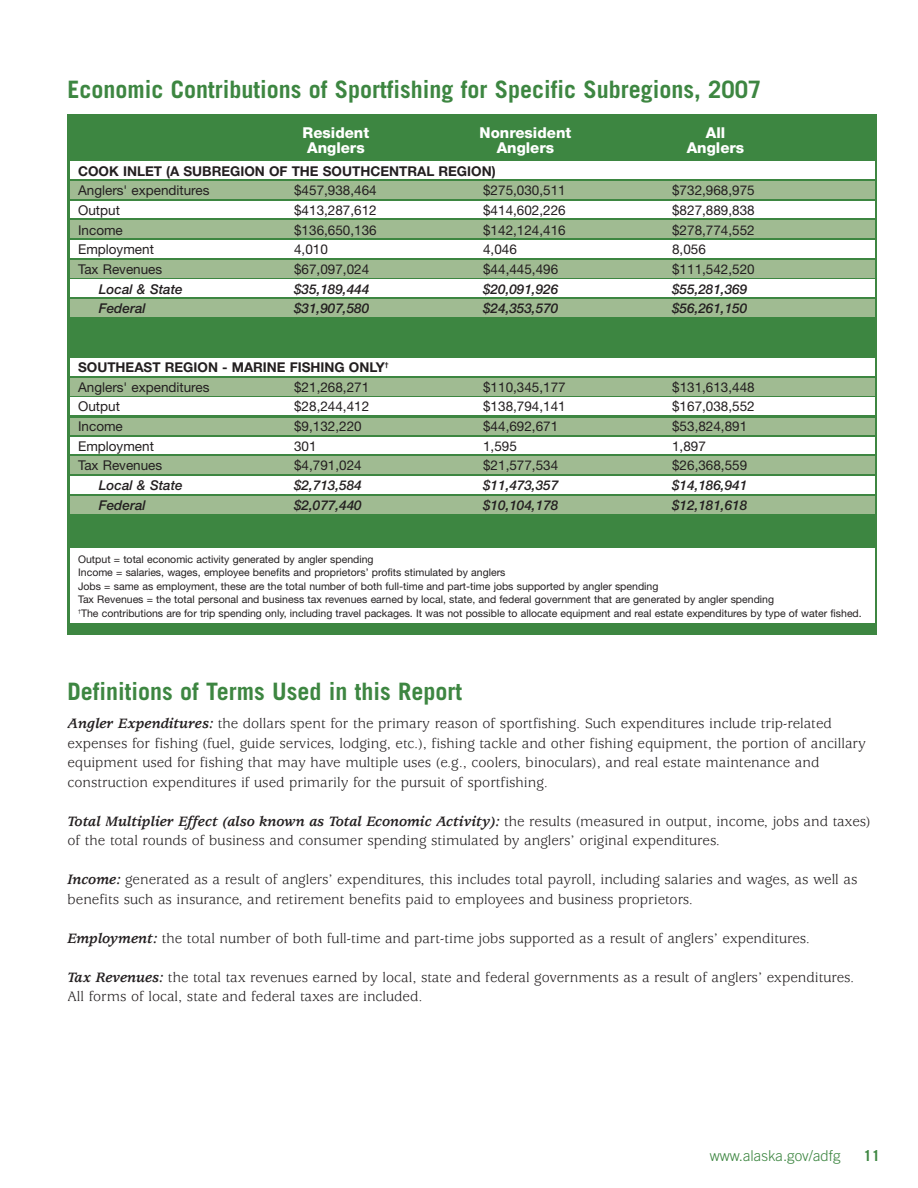
<style>
.page{position:relative;width:918px;height:1188px;background:#fff}
.page>*{position:absolute;margin:0;border:0;box-sizing:border-box;transform-origin:0 0}
.t1{font:700 24px "Trade Gothic";color:#3d8641}
.t2{font:15px/19.5px "Usherwood";color:#231f20}
.t3{font:800 15px "Helvetica Neue";color:#fff}
.t4{font:300 15px "Trade Gothic";color:#3d8641}
.t5{font:700 15px "Trade Gothic";color:#3d8641}
.t6{font:13.5px "Helvetica Neue";color:#231f20}
.t7{font:italic 500 13.5px "Helvetica Neue";color:#231f20}
.t8{font:700 13.5px/19.6px "Helvetica Neue";color:#231f20}
.t9{font:10.5px/13.5px "Helvetica Neue";color:#231f20}
.s1{font-weight:400}
.s2{font-weight:700;font-style:italic}
</style>
<div class="page">
<div style="left:68px;top:115px;width:810px;height:520px;background:#3d8641"></div>
<div style="left:70px;top:548px;width:805px;height:75px;background:#fff"></div>
<div style="left:70px;top:162px;width:805px;height:17px;background:#fff"></div>
<div style="left:70px;top:181px;width:805px;height:17px;background:#a0bb92"></div>
<div style="left:70px;top:201px;width:805px;height:17px;background:#fff"></div>
<div style="left:70px;top:221px;width:805px;height:17px;background:#a0bb92"></div>
<div style="left:70px;top:241px;width:805px;height:17px;background:#fff"></div>
<div style="left:70px;top:260px;width:805px;height:17px;background:#a0bb92"></div>
<div style="left:70px;top:280px;width:805px;height:17px;background:#fff"></div>
<div style="left:70px;top:300px;width:805px;height:17px;background:#a0bb92"></div>
<div style="left:70px;top:359px;width:805px;height:17px;background:#fff"></div>
<div style="left:70px;top:378px;width:805px;height:17px;background:#a0bb92"></div>
<div style="left:70px;top:398px;width:805px;height:17px;background:#fff"></div>
<div style="left:70px;top:418px;width:805px;height:17px;background:#a0bb92"></div>
<div style="left:70px;top:437px;width:805px;height:17px;background:#fff"></div>
<div style="left:70px;top:457px;width:805px;height:17px;background:#a0bb92"></div>
<div style="left:70px;top:477px;width:805px;height:17px;background:#fff"></div>
<div style="left:70px;top:496px;width:805px;height:17px;background:#a0bb92"></div>
<h1 class="t1" style="left:68px;top:81px;width:695px">Economic Contributions of Sportfishing for Specific Subregions, 2007</h1>
<p class="t3" style="left:303px;top:127px;width:68px">Resident</p>
<p class="t3" style="left:480px;top:127px;width:93px">Nonresident</p>
<p class="t3" style="left:706px;top:127px;width:21px">All</p>
<p class="t3" style="left:307px;top:142px;width:59px">Anglers</p>
<p class="t3" style="left:497px;top:142px;width:59px">Anglers</p>
<p class="t3" style="left:687px;top:142px;width:59px">Anglers</p>
<p class="t8" style="left:78px;top:162px;width:419px">COOK INLET (A SUBREGION OF THE SOUTHCENTRAL REGION)</p>
<p class="t6" style="left:78px;top:186px;width:133px">Anglers' expenditures</p>
<p class="t6" style="left:294px;top:186px;width:84px">$457,938,464</p>
<p class="t6" style="left:483px;top:186px;width:84px">$275,030,511</p>
<p class="t6" style="left:672px;top:186px;width:84px">$732,968,975</p>
<p class="t6" style="left:78px;top:205px;width:43px">Output</p>
<p class="t6" style="left:294px;top:205px;width:84px">$413,287,612</p>
<p class="t6" style="left:483px;top:205px;width:84px">$414,602,226</p>
<p class="t6" style="left:672px;top:205px;width:84px">$827,889,838</p>
<p class="t6" style="left:78px;top:225px;width:46px">Income</p>
<p class="t6" style="left:294px;top:225px;width:84px">$136,650,136</p>
<p class="t6" style="left:483px;top:225px;width:84px">$142,124,416</p>
<p class="t6" style="left:672px;top:225px;width:84px">$278,774,552</p>
<p class="t6" style="left:78px;top:245px;width:77px">Employment</p>
<p class="t6" style="left:294px;top:245px;width:35px">4,010</p>
<p class="t6" style="left:483px;top:245px;width:35px">4,046</p>
<p class="t6" style="left:672px;top:245px;width:35px">8,056</p>
<p class="t6" style="left:78px;top:264px;width:86px">Tax Revenues</p>
<p class="t6" style="left:294px;top:264px;width:77px">$67,097,024</p>
<p class="t6" style="left:483px;top:264px;width:77px">$44,445,496</p>
<p class="t6" style="left:672px;top:264px;width:84px">$111,542,520</p>
<p class="t7" style="left:99px;top:284px;width:86px">Local &amp; State</p>
<p class="t7" style="left:294px;top:284px;width:77px">$35,189,444</p>
<p class="t7" style="left:483px;top:284px;width:77px">$20,091,926</p>
<p class="t7" style="left:672px;top:284px;width:77px">$55,281,369</p>
<p class="t7" style="left:99px;top:304px;width:49px">Federal</p>
<p class="t7" style="left:294px;top:304px;width:77px">$31,907,580</p>
<p class="t7" style="left:483px;top:304px;width:77px">$24,353,570</p>
<p class="t7" style="left:672px;top:304px;width:77px">$56,261,150</p>
<p class="t8" style="left:78px;top:359px;width:312px">SOUTHEAST REGION - MARINE FISHING ONLY<sup>†<br></sup><span class="s1">Anglers' expenditures</span></p>
<p class="t6" style="left:294px;top:382px;width:77px">$21,268,271</p>
<p class="t6" style="left:483px;top:382px;width:84px">$110,345,177</p>
<p class="t6" style="left:672px;top:382px;width:84px">$131,613,448</p>
<p class="t6" style="left:78px;top:402px;width:43px">Output</p>
<p class="t6" style="left:294px;top:402px;width:77px">$28,244,412</p>
<p class="t6" style="left:483px;top:402px;width:84px">$138,794,141</p>
<p class="t6" style="left:672px;top:402px;width:84px">$167,038,552</p>
<p class="t6" style="left:78px;top:422px;width:46px">Income</p>
<p class="t6" style="left:294px;top:422px;width:69px">$9,132,220</p>
<p class="t6" style="left:483px;top:422px;width:77px">$44,692,671</p>
<p class="t6" style="left:672px;top:422px;width:77px">$53,824,891</p>
<p class="t6" style="left:78px;top:441px;width:77px">Employment</p>
<p class="t6" style="left:294px;top:441px;width:24px">301</p>
<p class="t6" style="left:483px;top:441px;width:35px">1,595</p>
<p class="t6" style="left:672px;top:441px;width:35px">1,897</p>
<p class="t6" style="left:78px;top:461px;width:86px">Tax Revenues</p>
<p class="t6" style="left:294px;top:461px;width:69px">$4,791,024</p>
<p class="t6" style="left:483px;top:461px;width:77px">$21,577,534</p>
<p class="t6" style="left:672px;top:461px;width:77px">$26,368,559</p>
<p class="t7" style="left:99px;top:480px;width:86px">Local &amp; State</p>
<p class="t7" style="left:294px;top:480px;width:69px">$2,713,584</p>
<p class="t7" style="left:483px;top:480px;width:77px">$11,473,357</p>
<p class="t7" style="left:672px;top:480px;width:77px">$14,186,941</p>
<p class="t7" style="left:99px;top:500px;width:49px">Federal</p>
<p class="t7" style="left:294px;top:500px;width:69px">$2,077,440</p>
<p class="t7" style="left:483px;top:500px;width:77px">$10,104,178</p>
<p class="t7" style="left:672px;top:500px;width:77px">$12,181,618</p>
<p class="t9" style="left:78px;top:553px;width:785px">Output = total economic activity generated by angler spending<br>Income = salaries, wages, employee benefits and proprietors’ profits stimulated by anglers<br>Jobs = same as employment, these are the total number of both full-time and part-time jobs supported by angler spending<br>Tax Revenues = the total personal and business tax revenues earned by local, state, and federal government that are generated by angler spending<br><sup>†</sup>The contributions are for trip spending only, including travel packages. It was not possible to allocate equipment and real estate expenditures by type of water fished.</p>
<h1 class="t1" style="left:68px;top:683px;width:396px">Definitions of Terms Used in this Report</h1>
<p class="t2" style="left:68px;top:715px;width:800px"><span class="s2">Angler Expenditures:</span> the dollars spent for the primary reason of sportfishing. Such expenditures include trip-related expenses for fishing (fuel, guide services, lodging, etc.), fishing tackle and other fishing equipment, the portion of ancillary equipment used for fishing that may have multiple uses (e.g., coolers, binoculars), and real estate maintenance and construction expenditures if used primarily for the pursuit of sportfishing.</p>
<p class="t2" style="left:68px;top:813px;width:805px"><span class="s2">Total Multiplier Effect (also known as Total Economic Activity):</span> the results (measured in output, income, jobs and taxes) of the total rounds of business and consumer spending stimulated by anglers’ original expenditures.</p>
<p class="t2" style="left:68px;top:871px;width:791px"><span class="s2">Income:</span> generated as a result of anglers’ expenditures, this includes total payroll, including salaries and wages, as well as benefits such as insurance, and retirement benefits paid to employees and business proprietors.</p>
<p class="t2" style="left:68px;top:930px;width:744px"><span class="s2">Employment:</span> the total number of both full-time and part-time jobs supported as a result of anglers’ expenditures.</p>
<p class="t2" style="left:68px;top:969px;width:788px"><span class="s2">Tax Revenues:</span> the total tax revenues earned by local, state and federal governments as a result of anglers’ expenditures.<br>All forms of local, state and federal taxes are included.</p>
<p class="t4" style="left:710px;top:1150px;width:132px">www.alaska.gov/adfg</p>
<p class="t5" style="left:864px;top:1150px;width:18px">11</p>
</div>
